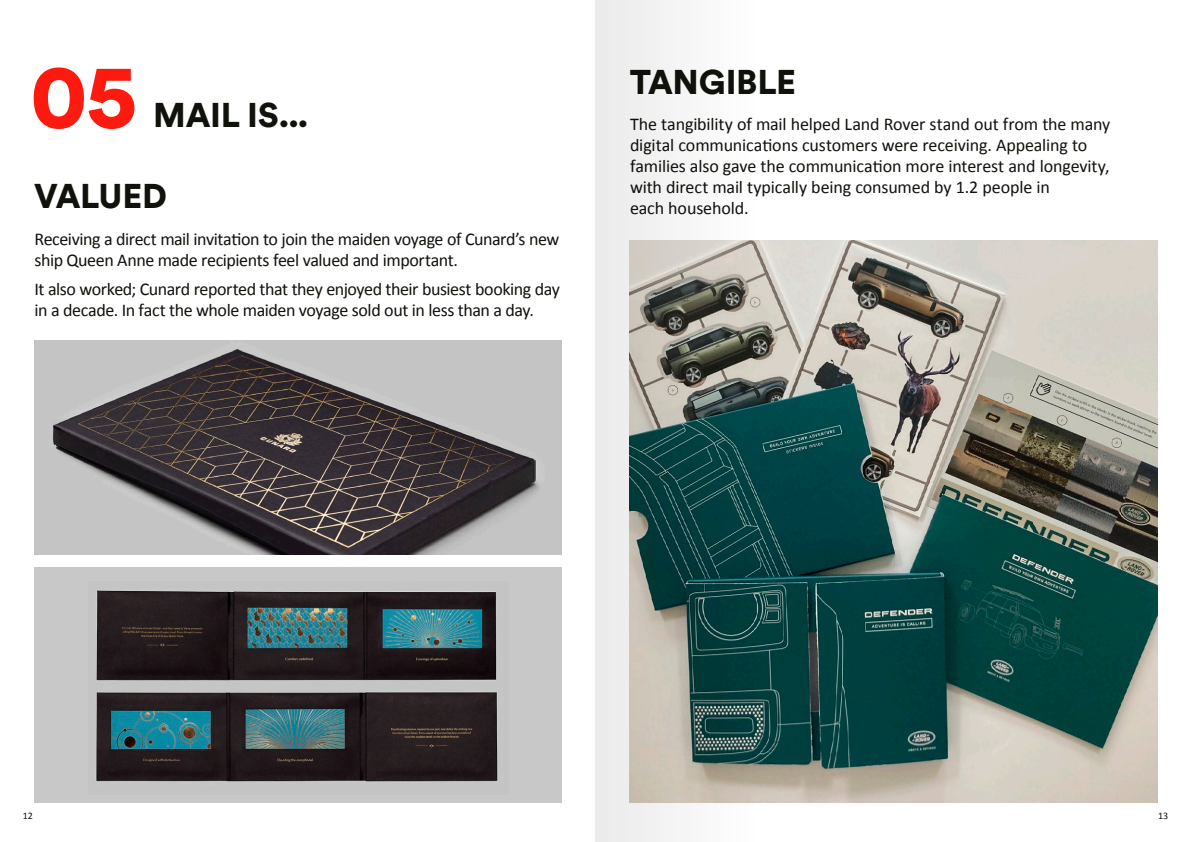
<style>
.page{position:relative;width:1191px;height:842px;background:#fff}
.page>*{position:absolute;margin:0;border:0;box-sizing:border-box;transform-origin:0 0}
.t1{font:900 90.5px "Circular XX";color:#ff1a10}
.t2{font:900 34px "Circular XX";letter-spacing:-.01em;color:#10120c}
.t3{font:18px/21px "Calibri";letter-spacing:-.015em;color:#10120c}
.t4{font:10px "Calibri";color:#10120c}
</style>
<div class="page">
<img style="left:35px;top:341px;width:526px;height:213px">
<div style="left:34px;top:567px;width:527px;height:235px;background:#c8c8c8"></div>
<img style="left:96px;top:590px;width:402px;height:192px">
<img style="left:758px;top:240px;width:399px;height:562px">
<svg style="left:595px;top:0;width:163px;height:842px"></svg>
<h1 class="t1" style="left:30px;top:33px;width:109px">05</h1>
<h2 class="t2" style="left:153px;top:92px;width:156px">MAIL IS...</h2>
<h2 class="t2" style="left:34px;top:173px;width:134px">VALUED</h2>
<p class="t3" style="left:35px;top:228px;width:526px">Receiving a direct mail invitation to join the maiden voyage of Cunard’s new ship Queen Anne made recipients feel valued and important.</p>
<p class="t3" style="left:35px;top:278px;width:527px">It also worked; Cunard reported that they enjoyed their busiest booking day in a decade. In fact the whole maiden voyage sold out in less than a day.</p>
<h2 class="t2" style="left:629px;top:58px;width:168px">TANGIBLE</h2>
<p class="t3" style="left:630px;top:113px;width:482px">The tangibility of mail helped Land Rover stand out from the many digital communications customers were receiving. Appealing to families also gave the communication more interest and longevity, with direct mail typically being consumed by 1.2 people in<br>each household.</p>
<p class="t4" style="left:23px;top:809px;width:12px">12</p>
<p class="t4" style="left:1158px;top:809px;width:12px">13</p>
</div>
